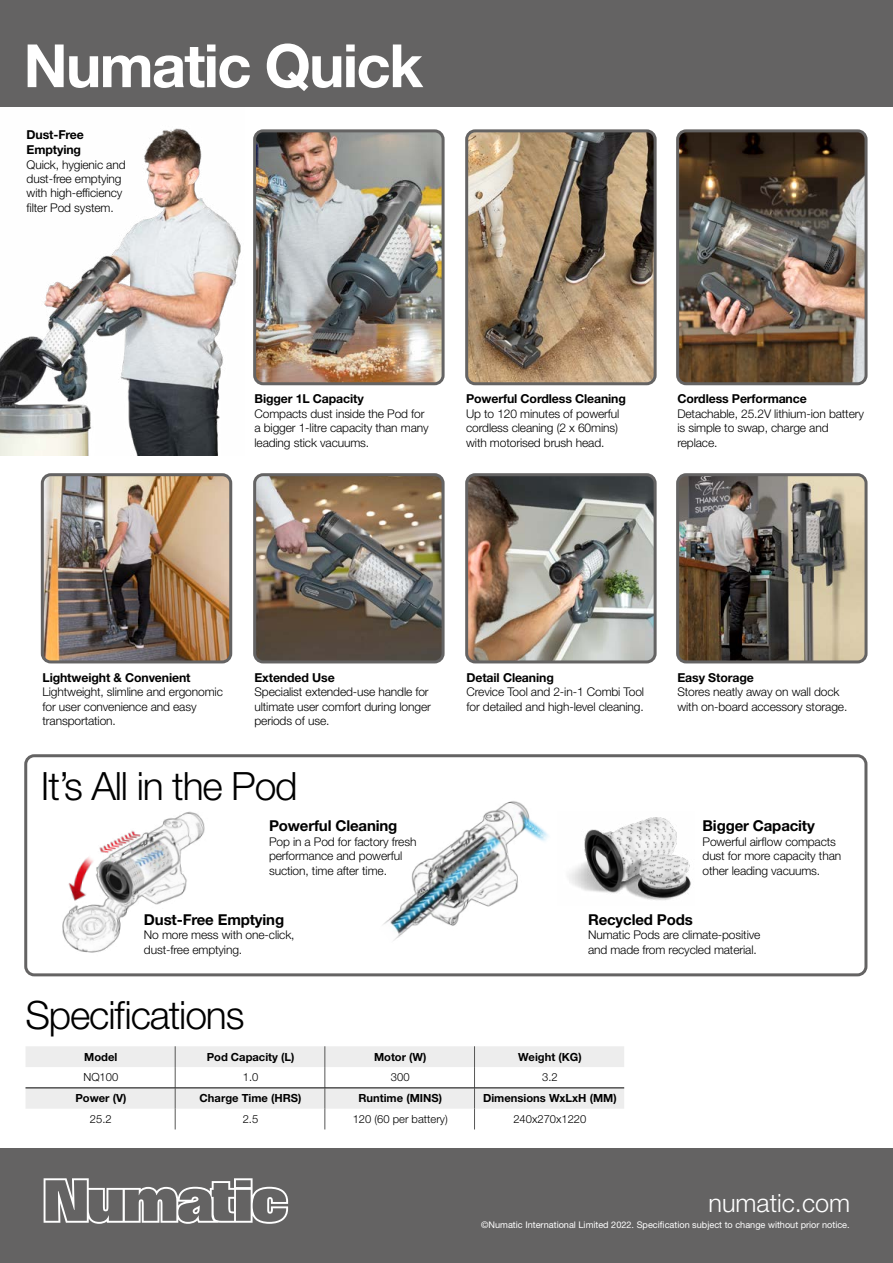
<style>
.page{position:relative;width:893px;height:1263px;background:#fff}
.page>*{position:absolute;margin:0;border:0;box-sizing:border-box;transform-origin:0 0}
.t1{font:700 59.7px "Helvetica Neue LT Pro";letter-spacing:-.03em;color:#fff}
.t2{font:300 39.15px "Helvetica Neue LT Pro";letter-spacing:-.03em;color:#000}
.t3{font:300 25.2px "Helvetica Neue LT Pro";color:#fff}
.t4{font:700 15px "Helvetica Neue LT Pro";letter-spacing:-.01em;color:#000}
.t5{font:700 12.3px/14.7px "Helvetica Neue LT Pro";letter-spacing:-.01em;color:#000}
.t6{font:300 12px/14.4px "Helvetica Neue LT Pro";letter-spacing:-.01em;color:#000}
.t7{font:700 11.25px "Helvetica Neue LT Pro";color:#000}
.t8{font:300 11.25px "Helvetica Neue LT Pro";color:#000}
.t9{font:9.15px "Helvetica Neue LT Pro";color:#fff}
</style>
<div class="page">
<img style="left:0;top:106px;width:245px;height:349px">
<div style="left:24px;top:754px;width:843px;height:222px;border:3px solid #646363;border-radius:9px"></div>
<img style="left:42px;top:477px;width:189px;height:185px">
<div style="left:41px;top:473px;width:191px;height:190px;border:3px solid #646363;border-radius:9px"></div>
<img style="left:257px;top:133px;width:184px;height:248px">
<div style="left:253px;top:129px;width:192px;height:256px;border:3px solid #646363;border-radius:9px"></div>
<img style="left:257px;top:477px;width:184px;height:182px">
<div style="left:253px;top:473px;width:192px;height:190px;border:3px solid #646363;border-radius:9px"></div>
<img style="left:469px;top:133px;width:184px;height:248px">
<div style="left:465px;top:129px;width:192px;height:256px;border:3px solid #646363;border-radius:9px"></div>
<img style="left:469px;top:477px;width:184px;height:182px">
<div style="left:465px;top:473px;width:192px;height:190px;border:3px solid #646363;border-radius:9px"></div>
<img style="left:680px;top:133px;width:186px;height:251px">
<div style="left:676px;top:129px;width:191px;height:256px;border:3px solid #646363;border-radius:9px"></div>
<img style="left:680px;top:477px;width:186px;height:185px">
<div style="left:676px;top:473px;width:191px;height:190px;border:3px solid #646363;border-radius:9px"></div>
<img style="left:62px;top:811px;width:143px;height:142px">
<img style="left:383px;top:801px;width:166px;height:140px">
<img style="left:568px;top:817px;width:123px;height:83px">
<div style="left:0;top:0;width:893px;height:106px;background:#646363"></div>
<div style="left:0;top:1148px;width:893px;height:115px;background:#646363"></div>
<svg style="left:44px;top:1178px;width:244px;height:46px"></svg>
<svg style="left:26px;top:1046px;width:598px;height:83px"></svg>
<h1 class="t1" style="left:23px;top:29px;width:401px">Numatic Quick</h1>
<p class="t5" style="left:27px;top:127px;width:59px">Dust-Free<br>Emptying</p>
<p class="t6" style="left:27px;top:157px;width:101px">Quick, hygienic and dust-free emptying with high-efficiency filter Pod system.</p>
<p class="t5" style="left:254px;top:391px;width:111px">Bigger 1L Capacity</p>
<p class="t6" style="left:254px;top:406px;width:176px">Compacts dust inside the Pod for a bigger 1-litre capacity than many leading stick vacuums.</p>
<p class="t5" style="left:466px;top:391px;width:161px">Powerful Cordless Cleaning</p>
<p class="t6" style="left:466px;top:406px;width:155px">Up to 120 minutes of powerful cordless cleaning (2 x 60mins) with motorised brush head.</p>
<p class="t5" style="left:677px;top:391px;width:131px">Cordless Performance</p>
<p class="t6" style="left:677px;top:406px;width:188px">Detachable, 25.2V lithium-ion battery is simple to swap, charge and replace.</p>
<p class="t5" style="left:43px;top:670px;width:150px">Lightweight &amp; Convenient</p>
<p class="t6" style="left:43px;top:684px;width:182px">Lightweight, slimline and ergonomic for user convenience and easy transportation.</p>
<p class="t5" style="left:254px;top:670px;width:82px">Extended Use</p>
<p class="t6" style="left:254px;top:684px;width:178px">Specialist extended-use handle for ultimate user comfort during longer periods of use.</p>
<h2 class="t2" style="left:41px;top:762px;width:258px">It’s All in the Pod</h2>
<p class="t4" style="left:269px;top:817px;width:130px">Powerful Cleaning</p>
<p class="t6" style="left:269px;top:834px;width:149px">Pop in a Pod for factory fresh performance and powerful suction, time after time.</p>
<p class="t4" style="left:144px;top:910px;width:142px">Dust-Free Emptying</p>
<p class="t6" style="left:144px;top:927px;width:152px">No more mess with one-click, dust-free emptying.</p>
<h2 class="t2" style="left:26px;top:991px;width:220px">Specifications</h2>
<p class="t5" style="left:466px;top:670px;width:89px">Detail Cleaning</p>
<p class="t6" style="left:466px;top:684px;width:179px">Crevice Tool and 2-in-1 Combi Tool for detailed and high-level cleaning.</p>
<p class="t5" style="left:677px;top:670px;width:78px">Easy Storage</p>
<p class="t6" style="left:677px;top:684px;width:171px">Stores neatly away on wall dock with on-board accessory storage.</p>
<p class="t4" style="left:702px;top:817px;width:114px">Bigger Capacity</p>
<p class="t6" style="left:702px;top:834px;width:140px">Powerful airflow compacts dust for more capacity than other leading vacuums.</p>
<p class="t4" style="left:588px;top:910px;width:106px">Recycled Pods</p>
<p class="t6" style="left:588px;top:927px;width:174px">Numatic Pods are climate-positive and made from recycled material.</p>
<p class="t7" style="left:84px;top:1050px;width:35px">Model</p>
<p class="t7" style="left:207px;top:1050px;width:89px">Pod Capacity (L)</p>
<p class="t7" style="left:374px;top:1050px;width:54px">Motor (W)</p>
<p class="t7" style="left:518px;top:1050px;width:65px">Weight (KG)</p>
<p class="t8" style="left:83px;top:1070px;width:36px">NQ100</p>
<p class="t8" style="left:243px;top:1070px;width:17px">1.0</p>
<p class="t8" style="left:391px;top:1070px;width:20px">300</p>
<p class="t8" style="left:542px;top:1070px;width:17px">3.2</p>
<p class="t7" style="left:75px;top:1091px;width:53px">Power (V)</p>
<p class="t7" style="left:200px;top:1091px;width:103px">Charge Time (HRS)</p>
<p class="t7" style="left:358px;top:1091px;width:85px">Runtime (MINS)</p>
<p class="t7" style="left:483px;top:1091px;width:135px">Dimensions WxLxH (MM)</p>
<p class="t8" style="left:90px;top:1112px;width:23px">25.2</p>
<p class="t8" style="left:243px;top:1112px;width:17px">2.5</p>
<p class="t8" style="left:353px;top:1112px;width:97px">120 (60 per battery)</p>
<p class="t8" style="left:513px;top:1112px;width:75px">240x270x1220</p>
<h3 class="t3" style="left:708px;top:1188px;width:143px">numatic.com</h3>
<p class="t9" style="left:481px;top:1219px;width:370px">©Numatic International Limited 2022. Specification subject to change without prior notice.</p>
</div>
